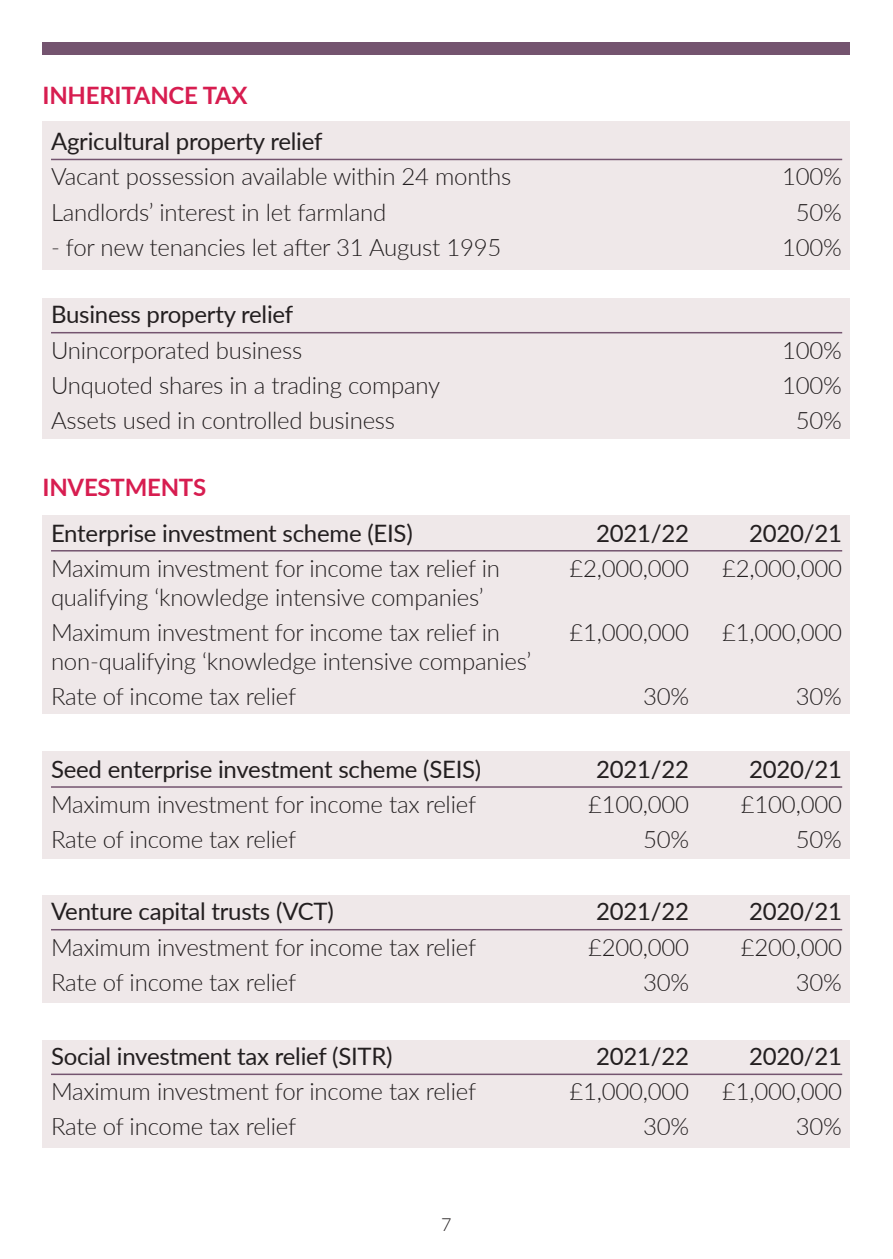
<style>
.page{position:relative;width:893px;height:1259px;background:#fff}
.page>*{position:absolute;margin:0;border:0;box-sizing:border-box;transform-origin:0 0}
.t1{font:300 24px "Lato";letter-spacing:-.01em;color:#231f20}
.t2{font:24px "Lato";letter-spacing:-.01em;color:#231f20}
.t3{font:700 24px "Lato";letter-spacing:-.01em;color:#d71d50}
.t4{font:300 18px "Lato";color:#231f20}
</style>
<div class="page">
<div style="left:43px;top:43px;width:807px;height:12px;background:#74546f"></div>
<div style="left:43px;top:121px;width:807px;height:149px;background:#efe8e9"></div>
<hr style="left:51px;top:159px;width:791px;height:1px;background:#74546f">
<div style="left:43px;top:299px;width:807px;height:140px;background:#efe8e9"></div>
<hr style="left:51px;top:332px;width:791px;height:1px;background:#74546f">
<div style="left:43px;top:515px;width:807px;height:199px;background:#efe8e9"></div>
<hr style="left:51px;top:550px;width:791px;height:1px;background:#74546f">
<div style="left:43px;top:751px;width:807px;height:107px;background:#efe8e9"></div>
<hr style="left:51px;top:786px;width:791px;height:2px;background:#74546f">
<div style="left:43px;top:895px;width:807px;height:108px;background:#efe8e9"></div>
<hr style="left:51px;top:929px;width:791px;height:1px;background:#74546f">
<div style="left:43px;top:1040px;width:807px;height:107px;background:#efe8e9"></div>
<hr style="left:51px;top:1073px;width:791px;height:2px;background:#74546f">
<p class="t3" style="left:43px;top:78px;width:207px">INHERITANCE TAX</p>
<p class="t2" style="left:51px;top:124px;width:273px">Agricultural property relief</p>
<p class="t1" style="left:51px;top:160px;width:462px">Vacant possession available within 24 months</p>
<p class="t1" style="left:782px;top:160px;width:61px">100%</p>
<p class="t1" style="left:51px;top:195px;width:337px">Landlords’ interest in let farmland</p>
<p class="t1" style="left:796px;top:195px;width:48px">50%</p>
<p class="t1" style="left:51px;top:230px;width:452px">- for new tenancies let after 31 August 1995</p>
<p class="t1" style="left:782px;top:230px;width:61px">100%</p>
<p class="t2" style="left:51px;top:297px;width:244px">Business property relief</p>
<p class="t1" style="left:51px;top:333px;width:253px">Unincorporated business</p>
<p class="t1" style="left:782px;top:333px;width:61px">100%</p>
<p class="t1" style="left:51px;top:368px;width:391px">Unquoted shares in a trading company</p>
<p class="t1" style="left:782px;top:368px;width:61px">100%</p>
<p class="t1" style="left:51px;top:404px;width:346px">Assets used in controlled business</p>
<p class="t1" style="left:796px;top:404px;width:48px">50%</p>
<p class="t3" style="left:43px;top:469px;width:165px">INVESTMENTS</p>
<p class="t2" style="left:51px;top:515px;width:363px">Enterprise investment scheme (EIS)</p>
<p class="t2" style="left:596px;top:515px;width:94px">2021/22</p>
<p class="t2" style="left:749px;top:515px;width:94px">2020/21</p>
<p class="t1" style="left:51px;top:551px;width:451px">Maximum investment for income tax relief in</p>
<p class="t1" style="left:569px;top:551px;width:121px">£2,000,000</p>
<p class="t1" style="left:722px;top:551px;width:121px">£2,000,000</p>
<p class="t1" style="left:51px;top:580px;width:434px">qualifying ‘knowledge intensive companies’</p>
<p class="t1" style="left:51px;top:615px;width:451px">Maximum investment for income tax relief in</p>
<p class="t1" style="left:569px;top:615px;width:121px">£1,000,000</p>
<p class="t1" style="left:722px;top:615px;width:121px">£1,000,000</p>
<p class="t1" style="left:51px;top:644px;width:482px">non-qualifying ‘knowledge intensive companies’</p>
<p class="t1" style="left:51px;top:679px;width:247px">Rate of income tax relief</p>
<p class="t1" style="left:643px;top:679px;width:48px">30%</p>
<p class="t1" style="left:796px;top:679px;width:48px">30%</p>
<p class="t2" style="left:51px;top:752px;width:432px">Seed enterprise investment scheme (SEIS)</p>
<p class="t2" style="left:596px;top:752px;width:94px">2021/22</p>
<p class="t2" style="left:749px;top:752px;width:94px">2020/21</p>
<p class="t1" style="left:51px;top:787px;width:427px">Maximum investment for income tax relief</p>
<p class="t1" style="left:588px;top:787px;width:103px">£100,000</p>
<p class="t1" style="left:741px;top:787px;width:103px">£100,000</p>
<p class="t1" style="left:51px;top:823px;width:247px">Rate of income tax relief</p>
<p class="t1" style="left:643px;top:823px;width:48px">50%</p>
<p class="t1" style="left:796px;top:823px;width:48px">50%</p>
<p class="t2" style="left:51px;top:894px;width:284px">Venture capital trusts (VCT)</p>
<p class="t2" style="left:596px;top:894px;width:94px">2021/22</p>
<p class="t2" style="left:749px;top:894px;width:94px">2020/21</p>
<p class="t1" style="left:51px;top:930px;width:427px">Maximum investment for income tax relief</p>
<p class="t1" style="left:588px;top:930px;width:103px">£200,000</p>
<p class="t1" style="left:741px;top:930px;width:103px">£200,000</p>
<p class="t1" style="left:51px;top:965px;width:247px">Rate of income tax relief</p>
<p class="t1" style="left:643px;top:965px;width:48px">30%</p>
<p class="t1" style="left:796px;top:965px;width:48px">30%</p>
<p class="t2" style="left:51px;top:1039px;width:343px">Social investment tax relief (SITR)</p>
<p class="t2" style="left:596px;top:1039px;width:94px">2021/22</p>
<p class="t2" style="left:749px;top:1039px;width:94px">2020/21</p>
<p class="t1" style="left:51px;top:1075px;width:427px">Maximum investment for income tax relief</p>
<p class="t1" style="left:569px;top:1075px;width:121px">£1,000,000</p>
<p class="t1" style="left:722px;top:1075px;width:121px">£1,000,000</p>
<p class="t1" style="left:51px;top:1110px;width:247px">Rate of income tax relief</p>
<p class="t1" style="left:643px;top:1110px;width:48px">30%</p>
<p class="t1" style="left:796px;top:1110px;width:48px">30%</p>
<p class="t4" style="left:441px;top:1212px;width:12px">7</p>
</div>
